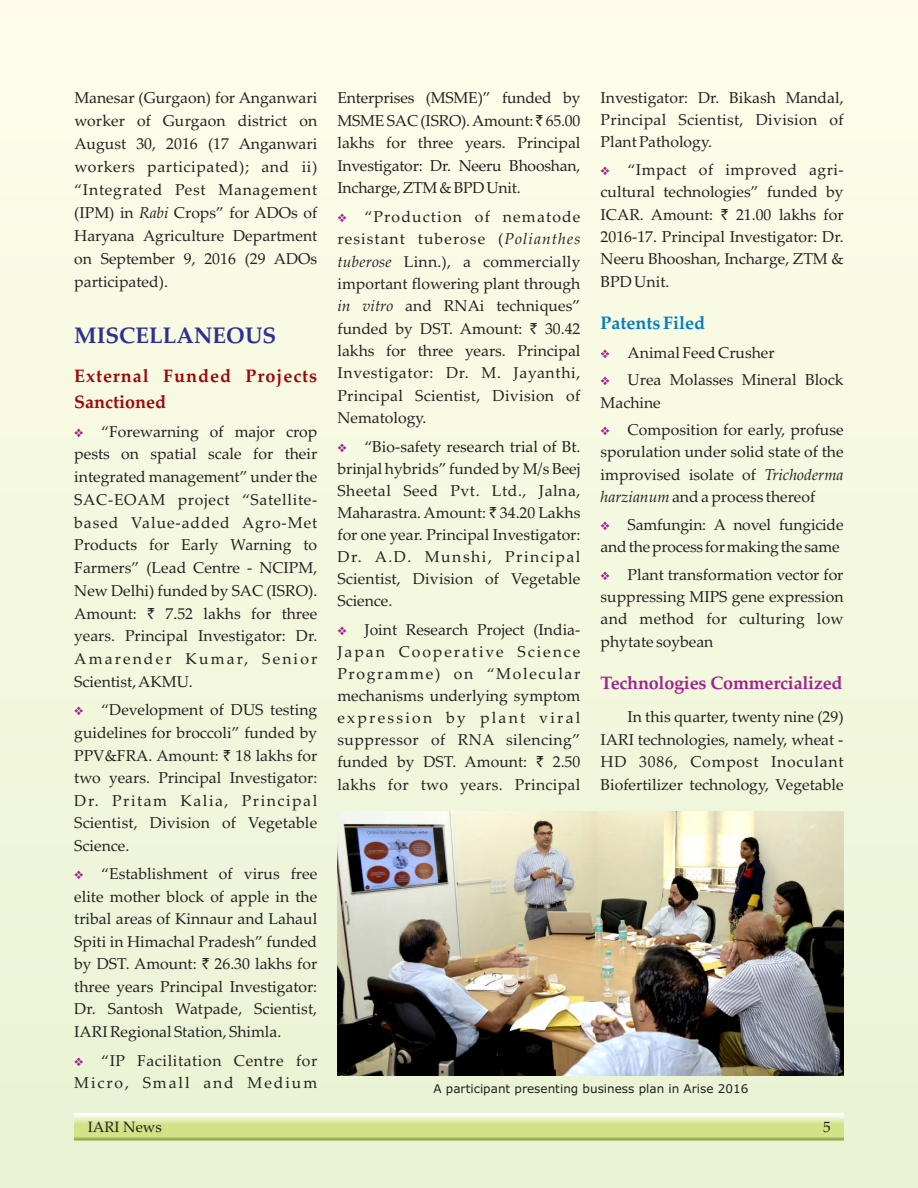
<style>
.page{position:relative;width:918px;height:1188px;background:#f5f8e1}
.page>*{position:absolute;margin:0;border:0;box-sizing:border-box;transform-origin:0 0}
.t1{font:700 22.5px "Palatino Linotype";color:#2e3092}
.t2{font:700 18px/26.2px "Palatino Linotype";letter-spacing:.055em;color:#9d070d}
.t3{font:700 18px "Palatino Linotype";letter-spacing:-.01em;color:#a2238e}
.t4{font:700 18px "Palatino Linotype";color:#007ec5}
.t5{font:15.75px/22.5px "Palatino Linotype";color:#231f20;text-align:justify}
.t6{font:15.75px/22.5px "Palatino Linotype";letter-spacing:.035em;color:#231f20;text-align:right}
.t7{font:15px "Palatino Linotype";color:#231f20}
.t8{font:12px "Verdana";color:#231f20}
.s1{font-style:italic}
.s2{font-family:"Rupee"}
</style>
<div class="page">
<svg style="left:74px;top:1114px;width:770px;height:27px;background:#d4e29b"></svg>
<img style="left:338px;top:812px;width:506px;height:263px">
<svg style="left:75px;top:1057px;width:8px;height:9px"></svg>
<p class="t5" style="left:74px;top:88px;width:245px;line-height:23px">Manesar (Gurgaon) for Anganwari worker of Gurgaon district on August 30, 2016 (17 Anganwari workers participated); and ii) “Integrated Pest Management (IPM) in <span class="s1">Rabi</span> Crops” for ADOs of Haryana Agriculture Department on September 9, 2016 (29 ADOs participated).</p>
<h1 class="t1" style="left:74px;top:327px;width:204px">MISCELLANEOUS</h1>
<p class="t2" style="left:74px;top:365px;width:245px">External Funded Projects<br>Sanctioned</p>
<p class="t5" style="left:74px;top:422px;width:245px;text-indent:27px">“Forewarning of major crop pests on spatial scale for their integrated management” under the SAC-EOAM project “Satellite&shy;based Value-added Agro-Met Products for Early Warning to Farmers” (Lead Centre - NCIPM, New Delhi) funded by SAC (ISRO).<br>Amount: <span class="s2">`</span> 7.52 lakhs for three years. Principal Investigator: Dr.<br>Amarender Kumar, Senior Scientist, AKMU.</p>
<p class="t5" style="left:74px;top:701px;width:245px;text-indent:27px">“Development of DUS testing guidelines for broccoli” funded by PPV&amp;FRA. Amount: <span class="s2">`</span> 18 lakhs for two years. Principal Investigator:<br>Dr. Pritam Kalia, Principal Scientist, Division of Vegetable Science.</p>
<p class="t5" style="left:74px;top:865px;width:245px;text-indent:27px">“Establishment of virus free elite mother block of apple in the tribal areas of Kinnaur and Lahaul Spiti in Himachal Pradesh” funded by DST. Amount: <span class="s2">`</span> 26.30 lakhs for three years Principal Investigator:<br>Dr. Santosh Watpade, Scientist, IARI Regional Station, Shimla.</p>
<p class="t6" style="left:74px;top:1051px;width:244px">“IP Facilitation Centre for<br>Micro, Small and Medium</p>
<p class="t5" style="left:337px;top:88px;width:245px">Enterprises (MSME)” funded by MSME SAC (ISRO).Amount: <span class="s2">`</span> 65.00 lakhs for three years. Principal Investigator: Dr. Neeru Bhooshan, Incharge,ZTM&amp;BPDUnit.</p>
<p class="t5" style="left:337px;top:207px;width:245px;text-indent:27px">“Production of nematode resistant tuberose (<span class="s1">Polianthes tuberose</span> Linn.), a commercially important flowering plant through <span class="s1">in vitro</span> and RNAi techniques” funded by DST. Amount: <span class="s2">`</span> 30.42 lakhs for three years. Principal Investigator: Dr. M. Jayanthi, Principal Scientist, Division of Nematology.</p>
<p class="t5" style="left:337px;top:437px;width:245px;line-height:22px;text-indent:27px">“Bio-safety research trial of Bt. brinjal hybrids” funded by M/s Beej Sheetal Seed Pvt. Ltd., Jalna, Maharastra. Amount: <span class="s2">`</span> 34.20 Lakhs for one year. Principal Investigator:<br>Dr. A.D. Munshi, Principal Scientist, Division of Vegetable Science.</p>
<p class="t5" style="left:337px;top:620px;width:245px;line-height:22px;text-indent:27px">Joint Research Project (India-Japan Cooperative Science Programme) on “Molecular mechanisms underlying symptom expression by plant viral suppressor of RNA silencing” funded by DST. Amount: <span class="s2">`</span> 2.50 lakhs for two years. Principal</p>
<p class="t5" style="left:601px;top:89px;width:245px;line-height:22px">Investigator: Dr. Bikash Mandal, Principal Scientist, Division of Plant Pathology.</p>
<p class="t5" style="left:601px;top:160px;width:245px;text-indent:27px">“Impact of improved agri&shy;cultural technologies” funded by ICAR. Amount: <span class="s2">`</span> 21.00 lakhs for 2016-17. Principal Investigator: Dr.<br>Neeru Bhooshan, Incharge, ZTM &amp; BPD Unit.</p>
<p class="t4" style="left:601px;top:316px;width:106px">Patents Filed</p>
<p class="t5" style="left:628px;top:340px;width:218px;line-height:27.6px">Animal Feed Crusher<br>Urea Molasses Mineral Block</p>
<p class="t5" style="left:628px;top:390px;width:218px;line-height:27.6px;text-indent:-27px">Machine<br>Composition for early, profuse</p>
<p class="t5" style="left:601px;top:443px;width:245px">sporulation under solid state of the improvised isolate of <span class="s1">Trichoderma harzianum</span>and a process thereof</p>
<p class="t5" style="left:601px;top:515px;width:244px;text-align:right">Samfungin: A novel fungicide andtheprocess formakingthe same</p>
<p class="t5" style="left:601px;top:565px;width:245px;text-indent:27px">Plant transformation vector for suppressing MIPS gene expression and method for culturing low phytate soybean</p>
<p class="t3" style="left:601px;top:676px;width:243px">Technologies Commercialized</p>
<p class="t5" style="left:601px;top:707px;width:245px;text-indent:27px">In this quarter, twenty nine (29)<br>IARI technologies, namely, wheat - HD 3086, Compost Inoculant Biofertilizer technology, Vegetable</p>
<p class="t8" style="left:434px;top:1084px;width:316px">A participant presenting business plan in Arise 2016</p>
<p class="t7" style="left:88px;top:1121px;width:76px">IARI News</p>
<p class="t7" style="left:823px;top:1121px;width:9px">5</p>
</div>
